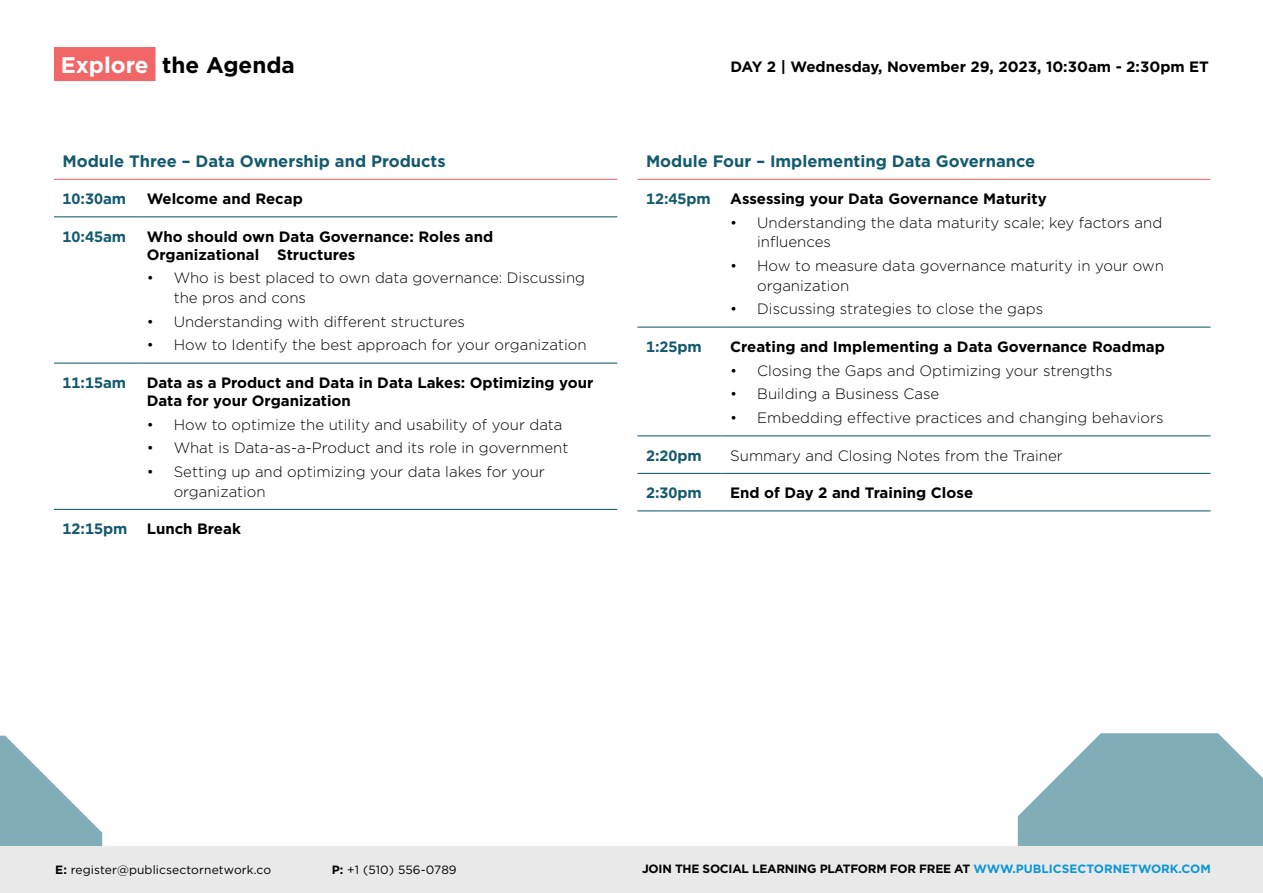
<style>
.page{position:relative;width:1263px;height:893px;background:#fff}
.page>*{position:absolute;margin:0;border:0;box-sizing:border-box;transform-origin:0 0}
.t1{font:700 22.5px "Gotham";color:#000}
.t2{font:700 16.5px "Gotham";color:#145a6e}
.t3{font:300 15px/19.5px "Gotham";color:#000}
.t4{font:700 15px/18px "Gotham";color:#000}
.t5{font:700 15px "Gotham";color:#145a6e}
.t6{font:700 12px "Gotham";letter-spacing:-.02em;color:#000}
.t7{font:12px "Gotham";letter-spacing:.01em;color:#000}
.s1{color:#fff}
.s2{font-weight:700}
.s3{color:#0d96d4}
</style>
<div class="page">
<hr style="left:637px;top:327px;width:85px;height:1px;background:#145a6e">
<hr style="left:722px;top:327px;width:488px;height:1px;background:#145a6e">
<hr style="left:637px;top:435px;width:85px;height:1px;background:#145a6e">
<hr style="left:722px;top:435px;width:488px;height:1px;background:#145a6e">
<hr style="left:637px;top:473px;width:85px;height:1px;background:#145a6e">
<hr style="left:722px;top:473px;width:488px;height:1px;background:#145a6e">
<hr style="left:637px;top:510px;width:85px;height:1px;background:#145a6e">
<hr style="left:722px;top:510px;width:488px;height:1px;background:#145a6e">
<hr style="left:637px;top:179px;width:85px;height:1px;background:#f16667">
<hr style="left:722px;top:179px;width:488px;height:1px;background:#f16667">
<hr style="left:54px;top:216px;width:84px;height:1px;background:#145a6e">
<hr style="left:138px;top:216px;width:479px;height:1px;background:#145a6e">
<hr style="left:54px;top:363px;width:84px;height:1px;background:#145a6e">
<hr style="left:138px;top:363px;width:479px;height:1px;background:#145a6e">
<hr style="left:54px;top:509px;width:84px;height:1px;background:#145a6e">
<hr style="left:138px;top:509px;width:479px;height:1px;background:#145a6e">
<hr style="left:54px;top:179px;width:84px;height:1px;background:#f16667">
<hr style="left:138px;top:179px;width:479px;height:1px;background:#f16667">
<div style="left:54px;top:47px;width:101px;height:34px;background:#f16667"></div>
<svg style="left:1018px;top:733px;width:245px;height:113px"></svg>
<svg style="left:0;top:736px;width:102px;height:110px"></svg>
<div style="left:0;top:846px;width:1263px;height:47px;background:#e9e9ea"></div>
<h1 class="t1" style="left:61px;top:50px;width:236px"><span class="s1">Explore</span> the Agenda</h1>
<p class="t2" style="left:63px;top:150px;width:385px">Module Three – Data Ownership and Products</p>
<p class="t5" style="left:63px;top:189px;width:65px">10:30am</p>
<p class="t4" style="left:147px;top:190px;width:158px">Welcome and Recap</p>
<p class="t5" style="left:63px;top:226px;width:65px">10:45am</p>
<p class="t4" style="left:147px;top:227px;width:348px">Who should own Data Governance: Roles and<br>Organizational Structures</p>
<p class="t3" style="left:174px;top:268px;width:413px;text-indent:-27px">• Who is best placed to own data governance: Discussing the pros and cons</p>
<p class="t3" style="left:147px;top:311px;width:320px">• Understanding with different structures</p>
<p class="t3" style="left:147px;top:335px;width:441px">• How to Identify the best approach for your organization</p>
<p class="t5" style="left:63px;top:373px;width:65px">11:15am</p>
<p class="t4" style="left:147px;top:373px;width:448px">Data as a Product and Data in Data Lakes: Optimizing your<br>Data for your Organization</p>
<p class="t3" style="left:147px;top:414px;width:417px">• How to optimize the utility and usability of your data</p>
<p class="t3" style="left:147px;top:438px;width:423px">• What is Data-as-a-Product and its role in government</p>
<p class="t3" style="left:174px;top:462px;width:373px;text-indent:-27px">• Setting up and optimizing your data lakes for your organization</p>
<p class="t5" style="left:63px;top:519px;width:66px">12:15pm</p>
<p class="t4" style="left:147px;top:520px;width:96px">Lunch Break</p>
<p class="t4" style="left:730px;top:58px;width:480px">DAY 2 | Wednesday, November 29, 2023, 10:30am - 2:30pm ET</p>
<p class="t2" style="left:646px;top:150px;width:391px">Module Four – Implementing Data Governance</p>
<p class="t5" style="left:646px;top:189px;width:66px">12:45pm</p>
<p class="t4" style="left:730px;top:190px;width:318px">Assessing your Data Governance Maturity</p>
<p class="t3" style="left:757px;top:212px;width:407px;text-indent:-27px">• Understanding the data maturity scale; key factors and influences</p>
<p class="t3" style="left:757px;top:256px;width:408px;text-indent:-27px">• How to measure data governance maturity in your own organization</p>
<p class="t3" style="left:730px;top:299px;width:314px">• Discussing strategies to close the gaps</p>
<p class="t5" style="left:646px;top:337px;width:57px">1:25pm</p>
<p class="t4" style="left:730px;top:337px;width:436px">Creating and Implementing a Data Governance Roadmap</p>
<p class="t3" style="left:730px;top:360px;width:384px">• Closing the Gaps and Optimizing your strengths</p>
<p class="t3" style="left:730px;top:384px;width:211px">• Building a Business Case</p>
<p class="t3" style="left:730px;top:408px;width:435px">• Embedding effective practices and changing behaviors</p>
<p class="t5" style="left:646px;top:445px;width:57px">2:20pm</p>
<p class="t3" style="left:730px;top:445px;width:334px">Summary and Closing Notes from the Trainer</p>
<p class="t5" style="left:646px;top:483px;width:57px">2:30pm</p>
<p class="t4" style="left:730px;top:484px;width:244px">End of Day 2 and Training Close</p>
<p class="t7" style="left:55px;top:862px;width:217px"><span class="s2">E:</span> register@publicsectornetwork.co</p>
<p class="t7" style="left:332px;top:862px;width:126px"><span class="s2">P:</span> +1 (510) 556-0789</p>
<p class="t6" style="left:642px;top:861px;width:570px">JOIN THE SOCIAL LEARNING PLATFORM FOR FREE AT <span class="s3">WWW.PUBLICSECTORNETWORK.COM</span></p>
</div>
